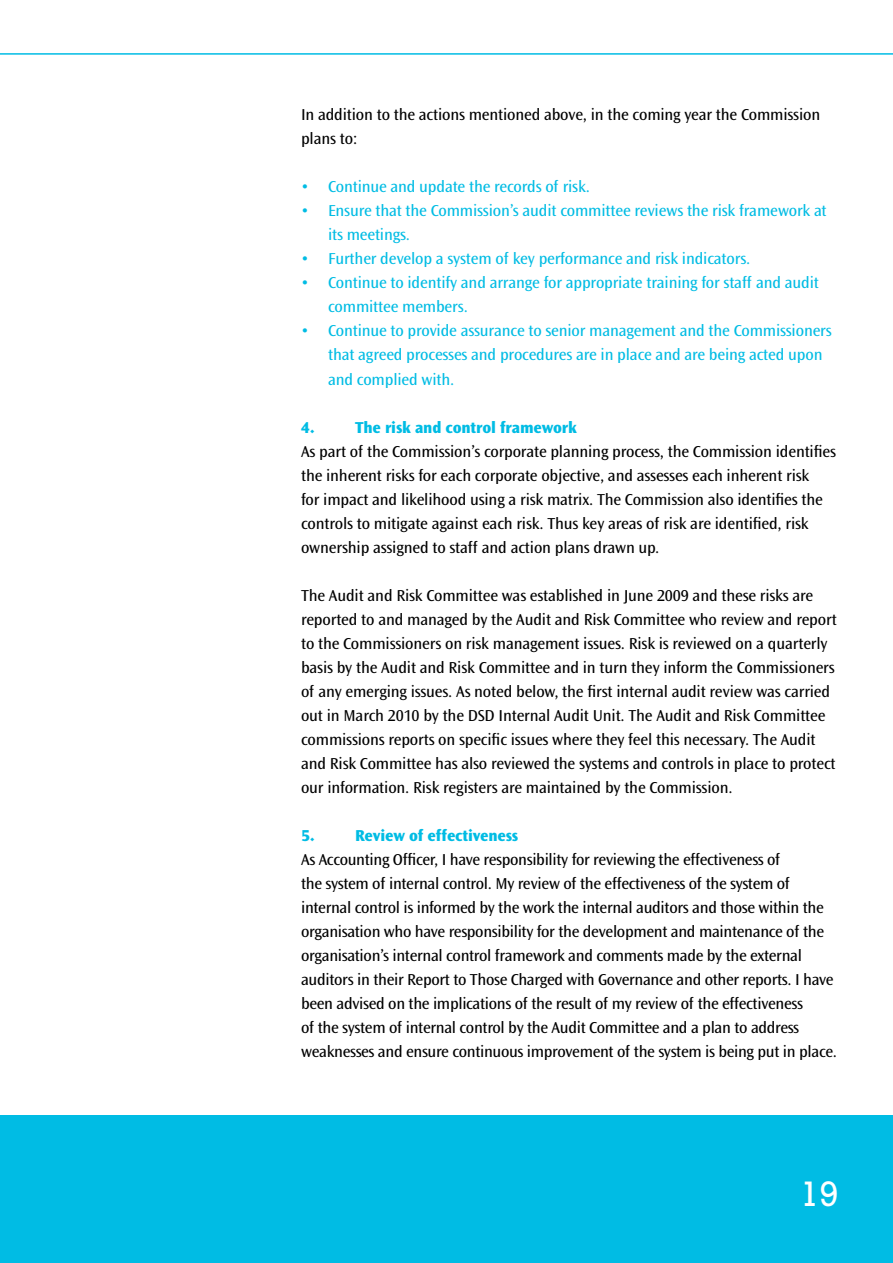
<style>
.page{position:relative;width:893px;height:1263px;background:#fff}
.page>*{position:absolute;margin:0;border:0;box-sizing:border-box;transform-origin:0 0}
.t1{font:36px "Rockwell Std";color:#fff}
.t2{font:16.5px/24px "Ocean Sans Std";letter-spacing:-.01em;color:#000}
.t3{font:16.5px/24px "Ocean Sans Std";letter-spacing:-.01em;color:#00bce4}
.t4{font:800 16.5px "Ocean Sans Std";letter-spacing:-.01em;color:#00bce4}
</style>
<div class="page">
<div style="left:0;top:1115px;width:893px;height:148px;background:#00bce4"></div>
<hr style="left:0;top:53px;width:893px;height:2px;background:#00bce4">
<p class="t2" style="left:301px;top:103px;width:521px">In addition to the actions mentioned above, in the coming year the Commission plans to:</p>
<p class="t3" style="left:301px;top:175px;width:290px">• Continue and update the records of risk.</p>
<p class="t3" style="left:328px;top:199px;width:500px;text-indent:-27px">• Ensure that the Commission’s audit committee reviews the risk framework at its meetings.</p>
<p class="t3" style="left:301px;top:247px;width:451px">• Further develop a system of key performance and risk indicators.</p>
<p class="t3" style="left:328px;top:271px;width:492px;text-indent:-27px">• Continue to identify and arrange for appropriate training for staff and audit committee members.</p>
<p class="t3" style="left:328px;top:319px;width:505px;text-indent:-27px">• Continue to provide assurance to senior management and the Commissioners that agreed processes and procedures are in place and are being acted upon and complied with.</p>
<p class="t4" style="left:301px;top:418px;width:15px">4.</p>
<p class="t4" style="left:355px;top:418px;width:223px">The risk and control framework</p>
<p class="t2" style="left:301px;top:439px;width:536px">As part of the Commission’s corporate planning process, the Commission identifies the inherent risks for each corporate objective, and assesses each inherent risk<br>for impact and likelihood using a risk matrix. The Commission also identifies the controls to mitigate against each risk. Thus key areas of risk are identified, risk ownership assigned to staff and action plans drawn up.</p>
<p class="t2" style="left:301px;top:583px;width:537px">The Audit and Risk Committee was established in June 2009 and these risks are reported to and managed by the Audit and Risk Committee who review and report to the Commissioners on risk management issues. Risk is reviewed on a quarterly basis by the Audit and Risk Committee and in turn they inform the Commissioners of any emerging issues. As noted below, the first internal audit review was carried out in March 2010 by the DSD Internal Audit Unit. The Audit and Risk Committee commissions reports on specific issues where they feel this necessary. The Audit and Risk Committee has also reviewed the systems and controls in place to protect our information. Risk registers are maintained by the Commission.</p>
<p class="t4" style="left:301px;top:826px;width:15px">5.</p>
<p class="t4" style="left:355px;top:826px;width:165px">Review of effectiveness</p>
<p class="t2" style="left:301px;top:847px;width:537px">As Accounting Officer, I have responsibility for reviewing the effectiveness of<br>the system of internal control. My review of the effectiveness of the system of internal control is informed by the work the internal auditors and those within the organisation who have responsibility for the development and maintenance of the organisation’s internal control framework and comments made by the external auditors in their Report to Those Charged with Governance and other reports. I have been advised on the implications of the result of my review of the effectiveness<br>of the system of internal control by the Audit Committee and a plan to address weaknesses and ensure continuous improvement of the system is being put in place.</p>
<h1 class="t1" style="left:800px;top:1173px;width:41px">19</h1>
</div>
